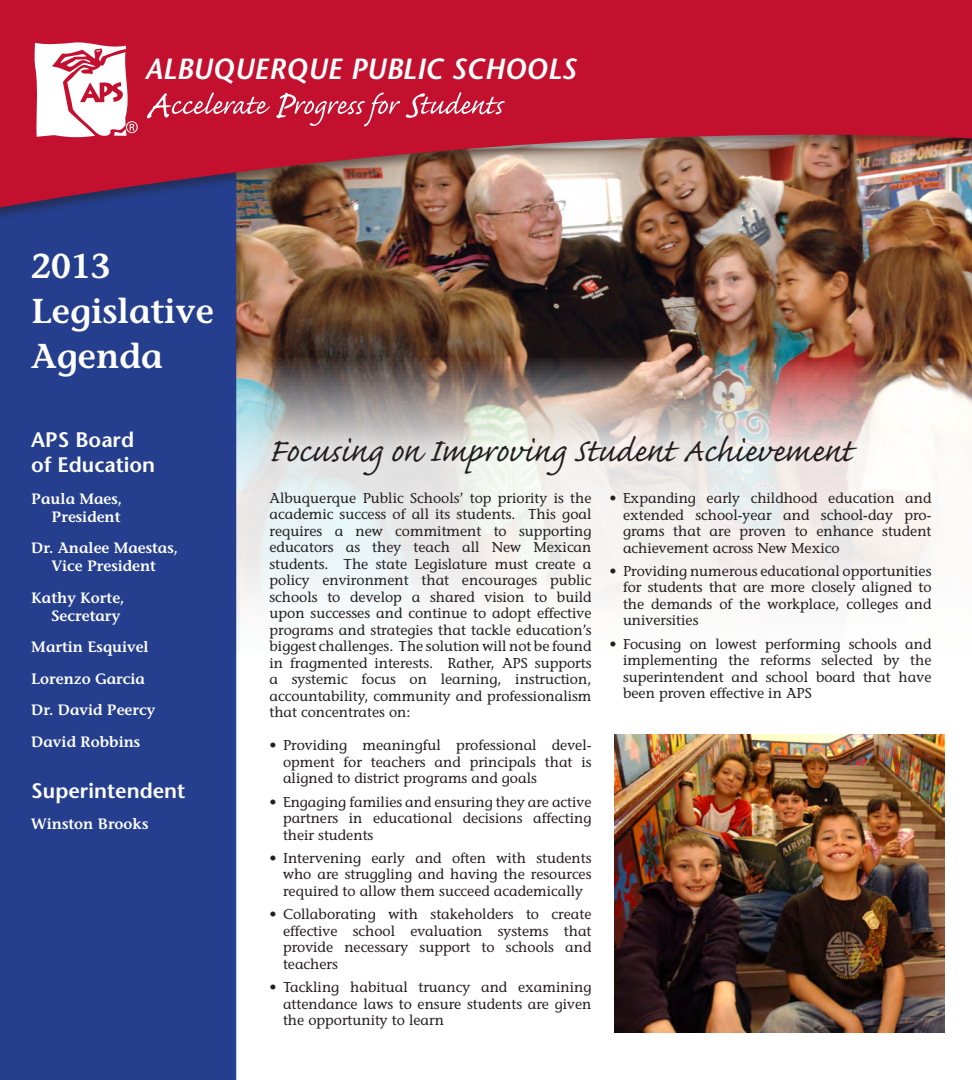
<style>
.page{position:relative;width:972px;height:1080px;background:#fff}
.page>*{position:absolute;margin:0;border:0;box-sizing:border-box;transform-origin:0 0}
.t1{font:42px "Caflisch Script";color:#231f20}
.t2{font:600 34.5px/45px "Stone Informal Std";color:#fff}
.t3{font:italic 600 29.1px "Stone Sans Std";color:#fff}
.t4{font:600 21px "Stone Sans Std";color:#fff}
.t5{font:600 15px/18px "Stone Informal Std";color:#fff;text-align:right}
.t6{font:500 14.25px/16.5px "Stone Informal Std";color:#231f20;text-align:justify}
</style>
<div class="page">
<img style="left:236px;top:222px;width:736px;height:135px">
<img style="left:236px;top:357px;width:736px;height:342px">
<div style="left:240px;top:559px;width:732px;height:386px;background:#fff"></div>
<div style="left:0;top:222px;width:236px;height:858px;background:#253f8e"></div>
<div style="left:0;top:0;width:972px;height:222px;background:#231f20;opacity:.5"></div>
<img style="left:0;top:0;width:972px;height:210px">
<svg style="left:34px;top:41px;width:104px;height:97px"></svg>
<svg style="left:147px;top:92px;width:123px;height:26px;background:#ce3f57"></svg>
<svg style="left:276px;top:93px;width:124px;height:33px;background:#cc3751"></svg>
<svg style="left:406px;top:92px;width:99px;height:26px;background:#cf4159"></svg>
<div style="left:248px;top:412px;width:633px;height:88px;background:#fff;opacity:.5"></div>
<img style="left:615px;top:734px;width:330px;height:298px">
<p class="t3" style="left:145px;top:51px;width:433px">ALBUQUERQUE PUBLIC SCHOOLS</p>
<p class="t2" style="left:31px;top:244px;width:81px">2013</p>
<p class="t2" style="left:31px;top:289px;width:184px">Legislative<br>Agenda</p>
<p class="t4" style="left:31px;top:427px;width:104px">APS Board</p>
<p class="t4" style="left:31px;top:453px;width:125px">of Education</p>
<p class="t5" style="left:31px;top:490px;width:92px">Paula Maes,<br>President</p>
<p class="t5" style="left:31px;top:539px;width:148px;text-align:center">Dr. Analee Maestas,<br>Vice President</p>
<p class="t5" style="left:31px;top:589px;width:95px">Kathy Korte,<br>Secretary</p>
<p class="t5" style="left:31px;top:638px;width:119px">Martin Esquivel</p>
<p class="t5" style="left:31px;top:670px;width:115px">Lorenzo Garcia</p>
<p class="t5" style="left:31px;top:701px;width:126px">Dr. David Peercy</p>
<p class="t5" style="left:31px;top:733px;width:111px">David Robbins</p>
<p class="t4" style="left:31px;top:778px;width:156px">Superintendent</p>
<p class="t5" style="left:31px;top:815px;width:119px">Winston Brooks</p>
<p class="t1" style="left:268px;top:429px;width:585px">Focusing on Improving Student Achievement</p>
<p class="t6" style="left:270px;top:490px;width:324px">Albuquerque Public Schools’ top priority is the academic success of all its students. This goal requires a new commitment to supporting educators as they teach all New Mexican students. The state Legislature must create a policy environment that encourages public schools to develop a shared vision to build upon successes and continue to adopt effective programs and strategies that tackle education’s biggest challenges. The solution will not be found in fragmented interests. Rather, APS supports a systemic focus on learning, instruction, accountability, community and professionalism that concentrates on:</p>
<p class="t6" style="left:283px;top:737px;width:310px;text-indent:-13px">• Providing meaningful professional devel&shy;opment for teachers and principals that is aligned to district programs and goals</p>
<p class="t6" style="left:283px;top:794px;width:310px;text-indent:-13px">• Engaging families and ensuring they are active partners in educational decisions affecting their students</p>
<p class="t6" style="left:283px;top:850px;width:310px;text-indent:-13px">• Intervening early and often with students who are struggling and having the resources required to allow them succeed academically</p>
<p class="t6" style="left:283px;top:906px;width:310px;text-indent:-13px">• Collaborating with stakeholders to create effective school evaluation systems that provide necessary support to schools and teachers</p>
<p class="t6" style="left:283px;top:979px;width:310px;text-indent:-13px">• Tackling habitual truancy and examining attendance laws to ensure students are given the opportunity to learn</p>
<p class="t6" style="left:623px;top:490px;width:310px;text-indent:-13px">• Expanding early childhood education and extended school-year and school-day pro&shy;grams that are proven to enhance student achievement across New Mexico</p>
<p class="t6" style="left:623px;top:563px;width:310px;text-indent:-13px">• Providing numerous educational opportunities for students that are more closely aligned to the demands of the workplace, colleges and universities</p>
<p class="t6" style="left:623px;top:635px;width:310px;text-indent:-13px">• Focusing on lowest performing schools and implementing the reforms selected by the superintendent and school board that have been proven effective in APS</p>
</div>
